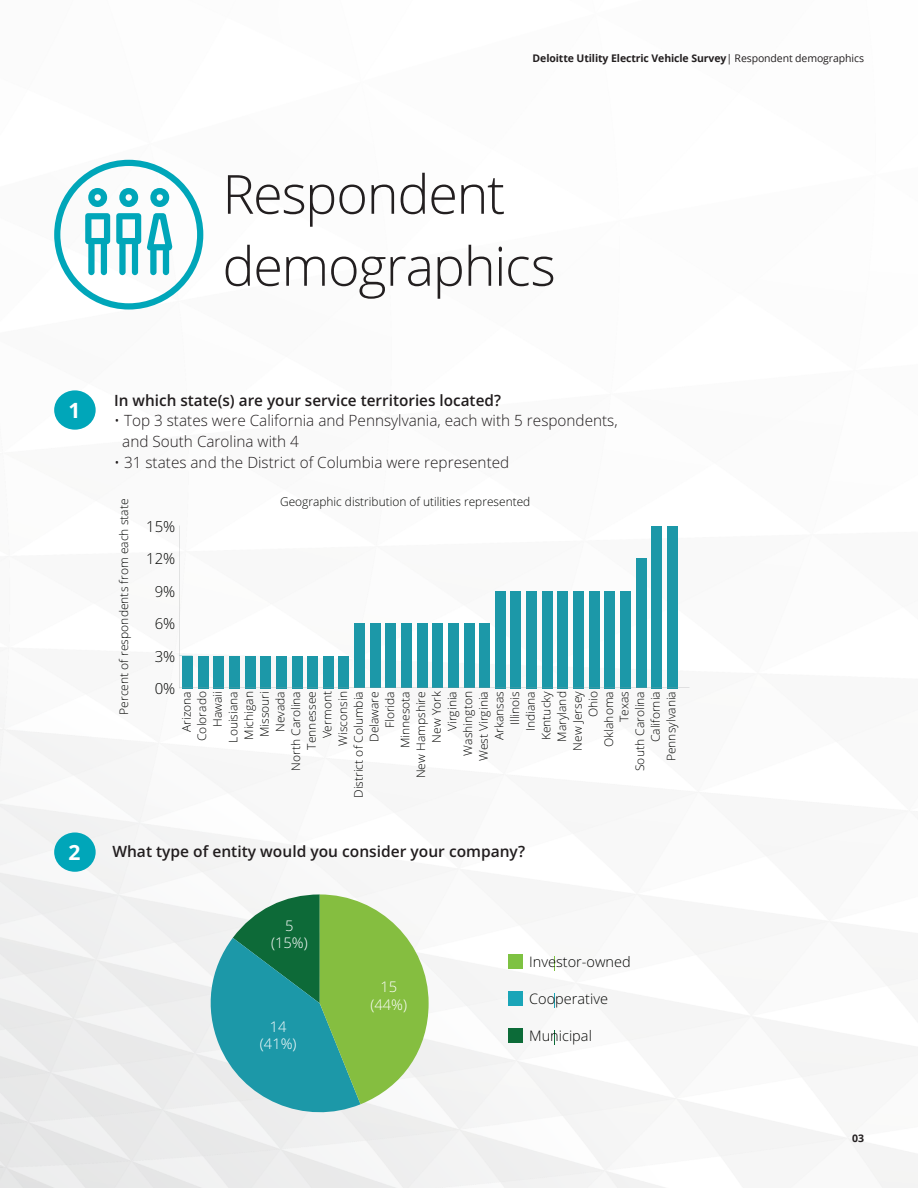
<style>
.page{position:relative;width:918px;height:1188px;background:#fff}
.page>*{position:absolute;margin:0;border:0;box-sizing:border-box;transform-origin:0 0}
.Story_heading_light{font:300 54px/72px "Open Sans";letter-spacing:-.025em;color:#231f20}
.Number_list_level_1{font:700 21px "Open Sans";color:#fff}
.t1{font:300 15.6px/20.7px "Open Sans";color:#211d1e}
.t2{font:600 15.6px "Open Sans";color:#211d1e}
.t3{font:600 15.45px "Open Sans";color:#211d1e}
.t4{font:300 15.3px "Open Sans";color:#040503}
.t5{font:300 14.7px/17.7px "Open Sans";color:#fff;text-align:center}
.t6{font:300 14.7px "Open Sans";color:#040503}
.t7{font:300 14.55px "Open Sans";color:#040503}
.t8{font:300 12.15px "Open Sans";color:#040503}
.t9{font:300 11.85px/15.6px "Open Sans";color:#040503;text-align:right}
.Brochure_title___Rig{font:700 10.5px "Open Sans";letter-spacing:-.01em;color:#231f20}
.s1{font-weight:400}
</style>
<div class="page">
<img style="left:0;top:159px;width:918px;height:1029px">
<div style="left:667px;top:526px;width:11px;height:162px;background:#1c98a8"></div>
<div style="left:651px;top:526px;width:11px;height:162px;background:#1c98a8"></div>
<div style="left:636px;top:558px;width:11px;height:130px;background:#1c98a8"></div>
<div style="left:620px;top:591px;width:11px;height:97px;background:#1c98a8"></div>
<div style="left:604px;top:591px;width:11px;height:97px;background:#1c98a8"></div>
<div style="left:589px;top:591px;width:11px;height:97px;background:#1c98a8"></div>
<div style="left:573px;top:591px;width:11px;height:97px;background:#1c98a8"></div>
<div style="left:557px;top:591px;width:11px;height:97px;background:#1c98a8"></div>
<div style="left:542px;top:591px;width:11px;height:97px;background:#1c98a8"></div>
<div style="left:526px;top:591px;width:11px;height:97px;background:#1c98a8"></div>
<div style="left:510px;top:591px;width:11px;height:97px;background:#1c98a8"></div>
<div style="left:495px;top:591px;width:11px;height:97px;background:#1c98a8"></div>
<div style="left:479px;top:623px;width:11px;height:65px;background:#1c98a8"></div>
<div style="left:464px;top:623px;width:11px;height:65px;background:#1c98a8"></div>
<div style="left:448px;top:623px;width:11px;height:65px;background:#1c98a8"></div>
<div style="left:432px;top:623px;width:11px;height:65px;background:#1c98a8"></div>
<div style="left:417px;top:623px;width:11px;height:65px;background:#1c98a8"></div>
<div style="left:401px;top:623px;width:11px;height:65px;background:#1c98a8"></div>
<div style="left:385px;top:623px;width:11px;height:65px;background:#1c98a8"></div>
<div style="left:370px;top:623px;width:11px;height:65px;background:#1c98a8"></div>
<div style="left:354px;top:623px;width:11px;height:65px;background:#1c98a8"></div>
<div style="left:339px;top:656px;width:10px;height:32px;background:#1c98a8"></div>
<div style="left:323px;top:656px;width:11px;height:32px;background:#1c98a8"></div>
<div style="left:307px;top:656px;width:11px;height:32px;background:#1c98a8"></div>
<div style="left:292px;top:656px;width:11px;height:32px;background:#1c98a8"></div>
<div style="left:276px;top:656px;width:11px;height:32px;background:#1c98a8"></div>
<div style="left:260px;top:656px;width:11px;height:32px;background:#1c98a8"></div>
<div style="left:245px;top:656px;width:11px;height:32px;background:#1c98a8"></div>
<div style="left:229px;top:656px;width:11px;height:32px;background:#1c98a8"></div>
<div style="left:213px;top:656px;width:11px;height:32px;background:#1c98a8"></div>
<div style="left:198px;top:656px;width:11px;height:32px;background:#1c98a8"></div>
<div style="left:182px;top:656px;width:11px;height:32px;background:#1c98a8"></div>
<svg style="left:204px;top:894px;width:225px;height:218px"></svg>
<div style="left:508px;top:955px;width:14px;height:14px;background:#7ec242"></div>
<div style="left:508px;top:991px;width:14px;height:15px;background:#1aa5b8"></div>
<div style="left:508px;top:1028px;width:14px;height:15px;background:#0c6b38"></div>
<div style="left:54px;top:390px;width:42px;height:40px;background:#00a6b9;border-radius:50%"></div>
<div style="left:54px;top:832px;width:42px;height:40px;background:#00a6b9;border-radius:50%"></div>
<svg style="left:54px;top:160px;width:149px;height:150px"></svg>
<p class="Brochure_title___Rig" style="left:533px;top:51px;width:333px">Deloitte Utility Electric Vehicle Survey<span class="s1">| Respondent demographics</span></p>
<p class="Number_list_level_1" style="left:68px;top:396px;width:13px">1</p>
<p class="Story_heading_light" style="left:222px;top:157px;width:335px">Respondent demographics</p>
<p class="t2" style="left:114px;top:389px;width:388px">In which state(s) are your service territories located?</p>
<p class="t1" style="left:122px;top:410px;width:497px;text-indent:-8px">• Top 3 states were California and Pennsylvania, each with 5 respondents, and South Carolina with 4</p>
<p class="t1" style="left:114px;top:451px;width:397px">• 31 states and the District of Columbia were represented</p>
<p class="t9" style="left:116px;top:715px;width:218px;rotate:-90deg">Percent of respondents from each state</p>
<p class="t4" style="left:146px;top:516px;width:31px">15%</p>
<p class="t4" style="left:146px;top:548px;width:31px">12%</p>
<p class="t4" style="left:155px;top:581px;width:22px">9%</p>
<p class="t4" style="left:155px;top:613px;width:22px">6%</p>
<p class="t4" style="left:155px;top:646px;width:22px">3%</p>
<p class="t8" style="left:280px;top:493px;width:252px">Geographic distribution of utilities represented</p>
<p class="t4" style="left:155px;top:678px;width:22px">0%</p>
<p class="t9" style="left:178px;top:798px;width:108px;rotate:-90deg">Arizona<br>Colorado<br>Hawaii<br>Louisiana<br>Michigan<br>Missouri<br>Nevada<br>North Carolina<br>Tennessee<br>Vermont<br>Wisconsin<br>District of Columbia<br>Delaware<br>Florida<br>Minnesota<br>New Hampshire<br>New York<br>Virginia<br>Washington<br>West Virginia<br>Arkansas<br>Illinois<br>Indiana<br>Kentucky<br>Maryland<br>New Jersey<br>Ohio<br>Oklahoma<br>Texas<br>South Carolina<br>California<br>Pennsylvania</p>
<p class="Number_list_level_1" style="left:68px;top:838px;width:13px">2</p>
<p class="t2" style="left:112px;top:841px;width:414px">What type of entity would you consider your company?</p>
<p class="t3" style="left:70px;top:841px;width:410px">What type of entity would you consider your company?</p>
<p class="t5" style="left:271px;top:916px;width:38px">5 (15%)</p>
<p class="t5" style="left:260px;top:1017px;width:38px">14 (41%)</p>
<p class="t5" style="left:371px;top:978px;width:38px">15 (44%)</p>
<p class="t7" style="left:529px;top:952px;width:103px">Investor-owned</p>
<p class="t7" style="left:529px;top:989px;width:80px">Cooperative</p>
<p class="t7" style="left:529px;top:1026px;width:64px">Municipal</p>
<p class="t6" style="left:576px;top:953px;width:104px">Investor-owned</p>
<p class="Brochure_title___Rig" style="left:852px;top:1131px;width:13px">03</p>
</div>
